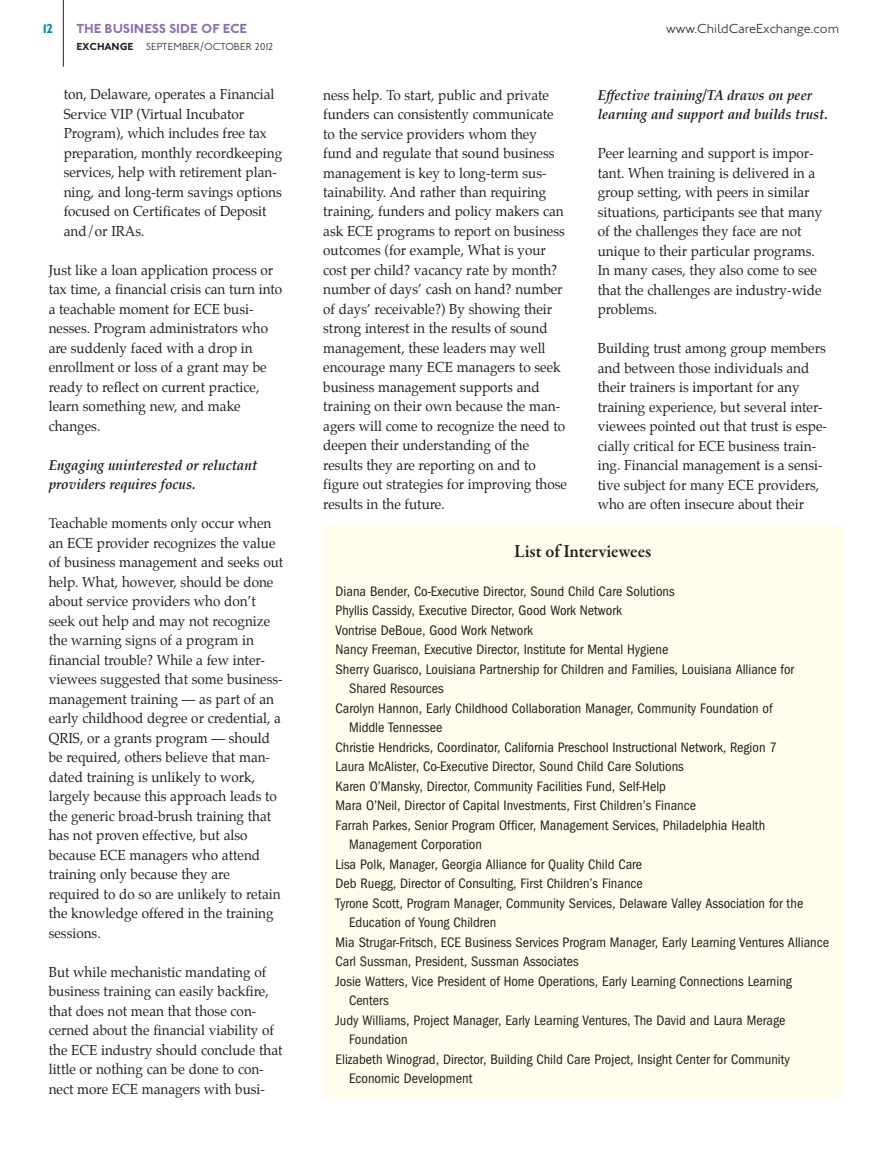
<style>
.page{position:relative;width:891px;height:1161px;background:#fff}
.page>*{position:absolute;margin:0;border:0;box-sizing:border-box;transform-origin:0 0}
.t1{font:600 18.75px "Garamond Premr Pro";color:#231f20;scale:.95 1}
.t2{font:14.25px/19.5px "Palatino";color:#231f20;scale:.95 1}
.t3{font:14.25px "Franklin Got Cd ITC";color:#231f20}
.t4{font:italic 700 14.25px/19.5px "Palatino";color:#231f20;scale:.95 1}
.t5{font:300 13.5px "Johnston ITC";color:#231f20}
.t6{font:700 13.5px "Johnston ITC";color:#8972b3}
.t7{font:700 13.5px "Johnston ITC";color:#0093b4}
.t8{font:300 10.5px "Johnston ITC";color:#231f20}
.s1{font-weight:700}
</style>
<div class="page">
<hr style="left:63px;top:0;width:1px;height:67px;background:#231f20">
<div style="left:322px;top:526px;width:522px;height:574px;background:#fffdec"></div>
<p class="t7" style="left:41px;top:21px;width:15px">12</p>
<p class="t6" style="left:76px;top:21px;width:173px">THE BUSINESS SIDE OF ECE</p>
<p class="t5" style="left:666px;top:21px;width:175px">www.ChildCareExchange.com</p>
<p class="t8" style="left:76px;top:40px;width:199px"><span class="s1">EXCHANGE</span> SEPTEMBER/OCTOBER 2012</p>
<p class="t4" style="left:598px;top:85px;width:244px">Effective training/TA draws on peer learning and support and builds trust.</p>
<p class="t2" style="left:598px;top:143px;width:238px">Peer learning and support is impor&shy;tant. When training is delivered in a group setting, with peers in similar situations, participants see that many of the challenges they face are not unique to their particular programs.<br>In many cases, they also come to see that the challenges are industry-wide problems.</p>
<p class="t2" style="left:598px;top:338px;width:243px">Building trust among group members and between those individuals and their trainers is important for any training experience, but several inter&shy;viewees pointed out that trust is espe&shy;cially critical for ECE business train&shy;ing. Financial management is a sensi&shy;tive subject for many ECE providers, who are often insecure about their</p>
<p class="t2" style="left:323px;top:85px;width:258px">ness help. To start, public and private funders can consistently communicate to the service providers whom they fund and regulate that sound business management is key to long-term sus&shy;tainability. And rather than requiring training, funders and policy makers can ask ECE programs to report on business outcomes (for example, What is your cost per child? vacancy rate by month? number of days’ cash on hand? number of days’ receivable?) By showing their strong interest in the results of sound management, these leaders may well encourage many ECE managers to seek business management supports and training on their own because the man&shy;agers will come to recognize the need to deepen their understanding of the results they are reporting on and to figure out strategies for improving those results in the future.</p>
<p class="t2" style="left:64px;top:85px;width:232px">ton, Delaware, operates a Financial<br>Service VIP (Virtual Incubator<br>Program), which includes free tax preparation, monthly recordkeeping services, help with retirement plan&shy;ning, and long-term savings options focused on Certificates of Deposit and/or IRAs.</p>
<p class="t2" style="left:49px;top:260px;width:247px">Just like a loan application process or tax time, a financial crisis can turn into a teachable moment for ECE busi&shy;nesses. Program administrators who are suddenly faced with a drop in enrollment or loss of a grant may be ready to reflect on current practice, learn something new, and make changes.</p>
<p class="t4" style="left:49px;top:455px;width:221px">Engaging uninterested or reluctant providers requires focus.</p>
<p class="t2" style="left:49px;top:514px;width:249px">Teachable moments only occur when an ECE provider recognizes the value of business management and seeks out help. What, however, should be done about service providers who don’t seek out help and may not recognize the warning signs of a program in financial trouble? While a few inter&shy;viewees suggested that some business&shy;management training — as part of an early childhood degree or credential, a QRIS, or a grants program — should be required, others believe that man&shy;dated training is unlikely to work, largely because this approach leads to the generic broad-brush training that has not proven effective, but also because ECE managers who attend training only because they are required to do so are unlikely to retain the knowledge offered in the training sessions.</p>
<p class="t2" style="left:49px;top:962px;width:248px">But while mechanistic mandating of business training can easily backfire, that does not mean that those con&shy;cerned about the financial viability of the ECE industry should conclude that little or nothing can be done to con&shy;nect more ECE managers with busi-</p>
<h1 class="t1" style="left:514px;top:540px;width:146px">List of Interviewees</h1>
<p class="t3" style="left:336px;top:583px;width:341px">Diana Bender, Co-Executive Director, Sound Child Care Solutions</p>
<p class="t3" style="left:336px;top:603px;width:288px">Phyllis Cassidy, Executive Director, Good Work Network</p>
<p class="t3" style="left:336px;top:622px;width:199px">Vontrise DeBoue, Good Work Network</p>
<p class="t3" style="left:336px;top:642px;width:334px">Nancy Freeman, Executive Director, Institute for Mental Hygiene</p>
<p class="t3" style="left:336px;top:661px;width:460px">Sherry Guarisco, Louisiana Partnership for Children and Families, Louisiana Alliance for</p>
<p class="t3" style="left:349px;top:681px;width:96px">Shared Resources</p>
<p class="t3" style="left:336px;top:700px;width:439px">Carolyn Hannon, Early Childhood Collaboration Manager, Community Foundation of</p>
<p class="t3" style="left:349px;top:720px;width:95px">Middle Tennessee</p>
<p class="t3" style="left:336px;top:739px;width:443px">Christie Hendricks, Coordinator, California Preschool Instructional Network, Region 7</p>
<p class="t3" style="left:336px;top:759px;width:350px">Laura McAlister, Co-Executive Director, Sound Child Care Solutions</p>
<p class="t3" style="left:336px;top:778px;width:332px">Karen O’Mansky, Director, Community Facilities Fund, Self-Help</p>
<p class="t3" style="left:336px;top:798px;width:362px">Mara O’Neil, Director of Capital Investments, First Children’s Finance</p>
<p class="t3" style="left:336px;top:817px;width:431px">Farrah Parkes, Senior Program Officer, Management Services, Philadelphia Health</p>
<p class="t3" style="left:349px;top:837px;width:134px">Management Corporation</p>
<p class="t3" style="left:336px;top:856px;width:308px">Lisa Polk, Manager, Georgia Alliance for Quality Child Care</p>
<p class="t3" style="left:336px;top:876px;width:309px">Deb Ruegg, Director of Consulting, First Children’s Finance</p>
<p class="t3" style="left:336px;top:895px;width:469px">Tyrone Scott, Program Manager, Community Services, Delaware Valley Association for the</p>
<p class="t3" style="left:349px;top:915px;width:149px">Education of Young Children</p>
<p class="t3" style="left:336px;top:934px;width:495px">Mia Strugar-Fritsch, ECE Business Services Program Manager, Early Learning Ventures Alliance</p>
<p class="t3" style="left:336px;top:954px;width:245px">Carl Sussman, President, Sussman Associates</p>
<p class="t3" style="left:336px;top:973px;width:458px">Josie Watters, Vice President of Home Operations, Early Learning Connections Learning</p>
<p class="t3" style="left:349px;top:993px;width:41px">Centers</p>
<p class="t3" style="left:336px;top:1012px;width:451px">Judy Williams, Project Manager, Early Learning Ventures, The David and Laura Merage</p>
<p class="t3" style="left:349px;top:1032px;width:60px">Foundation</p>
<p class="t3" style="left:336px;top:1051px;width:456px">Elizabeth Winograd, Director, Building Child Care Project, Insight Center for Community</p>
<p class="t3" style="left:349px;top:1071px;width:125px">Economic Development</p>
</div>
